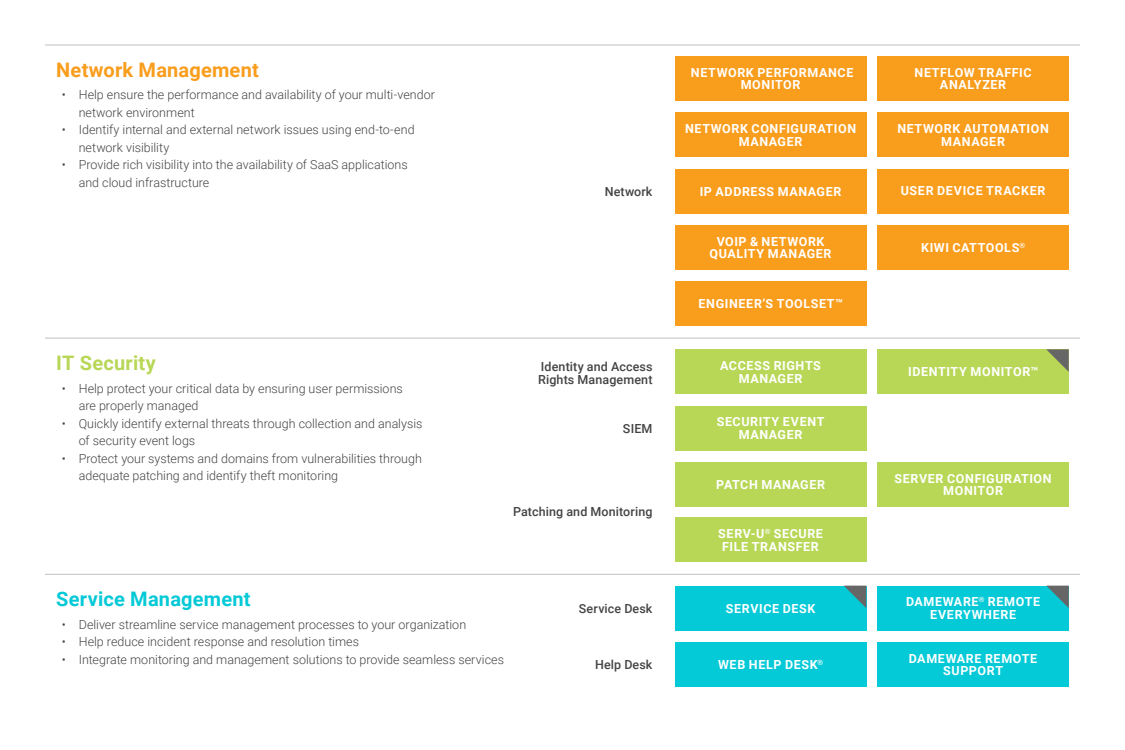
<style>
.page{position:relative;width:1125px;height:750px;background:#fff}
.page>*{position:absolute;margin:0;border:0;box-sizing:border-box;transform-origin:0 0}
.Large_subhead_OV{font:700 20px "Roboto";letter-spacing:.01em;color:#f99d1c}
.Large_subhead_OV-2{font:700 20px "Roboto";letter-spacing:.01em;color:#04c9d7}
.Large_subhead_OV-3{font:700 20px "Roboto";letter-spacing:.01em;color:#b8d757}
.t1{font:300 12.5px/17.5px "Roboto";color:#444}
.Product_name_OV{font:700 12.5px/12.5px "Roboto";letter-spacing:.05em;color:#fff;text-align:center}
.subhead_OV{font:500 12.5px/13.8px "Roboto";letter-spacing:.01em;color:#444}
</style>
<div class="page">
<div style="left:675px;top:56px;width:191px;height:45px;background:#f99d1c"></div>
<div style="left:878px;top:112px;width:191px;height:46px;background:#f99d1c"></div>
<div style="left:675px;top:169px;width:191px;height:45px;background:#f99d1c"></div>
<div style="left:675px;top:281px;width:191px;height:45px;background:#f99d1c"></div>
<div style="left:675px;top:112px;width:191px;height:46px;background:#f99d1c"></div>
<div style="left:878px;top:225px;width:191px;height:45px;background:#f99d1c"></div>
<div style="left:878px;top:56px;width:191px;height:45px;background:#f99d1c"></div>
<div style="left:878px;top:169px;width:191px;height:45px;background:#f99d1c"></div>
<hr style="left:45px;top:44px;width:1035px;height:2px;background:#ccc">
<div style="left:675px;top:225px;width:191px;height:45px;background:#f99d1c"></div>
<div style="left:675px;top:406px;width:191px;height:45px;background:#b8d757"></div>
<div style="left:675px;top:349px;width:191px;height:45px;background:#b8d757"></div>
<div style="left:878px;top:349px;width:191px;height:45px;background:#b8d757"></div>
<div style="left:675px;top:518px;width:191px;height:44px;background:#b8d757"></div>
<div style="left:675px;top:462px;width:191px;height:45px;background:#b8d757"></div>
<div style="left:675px;top:642px;width:191px;height:45px;background:#04c9d7"></div>
<div style="left:675px;top:586px;width:191px;height:45px;background:#04c9d7"></div>
<div style="left:878px;top:462px;width:191px;height:45px;background:#b8d757"></div>
<div style="left:878px;top:642px;width:191px;height:45px;background:#04c9d7"></div>
<div style="left:878px;top:586px;width:191px;height:45px;background:#04c9d7"></div>
<hr style="left:45px;top:338px;width:1035px;height:1px;background:#ccc">
<hr style="left:45px;top:574px;width:1035px;height:1px;background:#ccc">
<svg style="left:1046px;top:349px;width:23px;height:23px"></svg>
<svg style="left:844px;top:586px;width:22px;height:22px"></svg>
<svg style="left:1047px;top:586px;width:22px;height:22px"></svg>
<p class="Large_subhead_OV" style="left:56px;top:56px;width:204px">Network Management</p>
<p class="t1" style="left:79px;top:86px;width:358px;text-indent:-17px">• Help ensure the performance and availability of your multi-vendor network environment</p>
<p class="t1" style="left:79px;top:121px;width:337px;text-indent:-17px">• Identify internal and external network issues using end-to-end network visibility</p>
<p class="t1" style="left:79px;top:156px;width:331px;text-indent:-17px">• Provide rich visibility into the availability of SaaS applications and cloud infrastructure</p>
<p class="subhead_OV" style="left:605px;top:184px;width:49px">Network</p>
<p class="Large_subhead_OV-3" style="left:56px;top:349px;width:101px">IT Security</p>
<p class="t1" style="left:79px;top:379px;width:326px;text-indent:-17px">• Help protect your critical data by ensuring user permissions are properly managed</p>
<p class="t1" style="left:79px;top:414px;width:345px;text-indent:-17px">• Quickly identify external threats through collection and analysis of security event logs</p>
<p class="t1" style="left:79px;top:449px;width:345px;text-indent:-17px">• Protect your systems and domains from vulnerabilities through adequate patching and identify theft monitoring</p>
<p class="subhead_OV" style="left:538px;top:359px;width:116px">Identity and Access<br>Rights Management</p>
<p class="subhead_OV" style="left:623px;top:421px;width:31px">SIEM</p>
<p class="subhead_OV" style="left:513px;top:504px;width:141px">Patching and Monitoring</p>
<p class="Large_subhead_OV-2" style="left:56px;top:585px;width:196px">Service Management</p>
<p class="t1" style="left:62px;top:615px;width:406px">• Deliver streamline service management processes to your organization</p>
<p class="t1" style="left:62px;top:633px;width:299px">• Help reduce incident response and resolution times</p>
<p class="t1" style="left:62px;top:650px;width:444px">• Integrate monitoring and management solutions to provide seamless services</p>
<p class="subhead_OV" style="left:579px;top:601px;width:75px">Service Desk</p>
<p class="subhead_OV" style="left:595px;top:657px;width:59px">Help Desk</p>
<p class="Product_name_OV" style="left:691px;top:66px;width:164px">NETWORK PERFORMANCE<br>MONITOR</p>
<p class="Product_name_OV" style="left:685px;top:122px;width:173px">NETWORK CONFIGURATION<br>MANAGER</p>
<p class="Product_name_OV" style="left:700px;top:184px;width:143px">IP ADDRESS MANAGER</p>
<p class="Product_name_OV" style="left:710px;top:234px;width:123px">VOIP &amp; NETWORK<br>QUALITY MANAGER</p>
<p class="Product_name_OV" style="left:698px;top:297px;width:146px">ENGINEER’S TOOLSET™</p>
<p class="Product_name_OV" style="left:720px;top:359px;width:102px">ACCESS RIGHTS<br>MANAGER</p>
<p class="Product_name_OV" style="left:717px;top:415px;width:109px">SECURITY EVENT<br>MANAGER</p>
<p class="Product_name_OV" style="left:716px;top:478px;width:111px">PATCH MANAGER</p>
<p class="Product_name_OV" style="left:718px;top:527px;width:106px">SERV-U<sup>®</sup> SECURE<br>FILE TRANSFER</p>
<p class="Product_name_OV" style="left:726px;top:601px;width:91px">SERVICE DESK</p>
<p class="Product_name_OV" style="left:718px;top:658px;width:107px">WEB HELP DESK<sup>®</sup></p>
<p class="Product_name_OV" style="left:915px;top:66px;width:118px">NETFLOW TRAFFIC<br>ANALYZER</p>
<p class="Product_name_OV" style="left:897px;top:122px;width:153px">NETWORK AUTOMATION<br>MANAGER</p>
<p class="Product_name_OV" style="left:901px;top:184px;width:146px">USER DEVICE TRACKER</p>
<p class="Product_name_OV" style="left:921px;top:241px;width:106px">KIWI CATTOOLS<sup>®</sup></p>
<p class="Product_name_OV" style="left:908px;top:365px;width:132px">IDENTITY MONITOR™</p>
<p class="Product_name_OV" style="left:895px;top:471px;width:159px">SERVER CONFIGURATION<br>MONITOR</p>
<p class="Product_name_OV" style="left:906px;top:595px;width:136px">DAMEWARE<sup>®</sup> REMOTE<br>EVERYWHERE</p>
<p class="Product_name_OV" style="left:909px;top:651px;width:130px">DAMEWARE REMOTE<br>SUPPORT</p>
</div>
